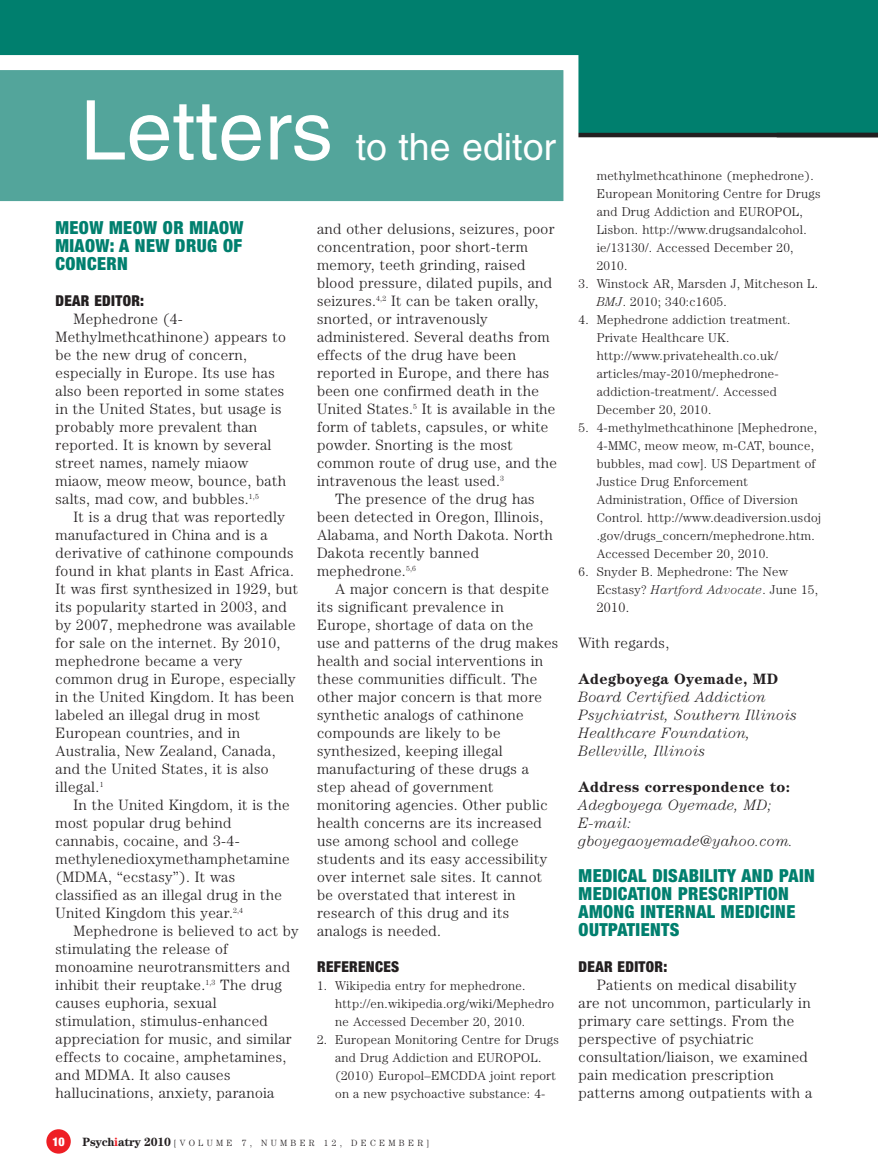
<style>
.page{position:relative;width:878px;height:1175px;background:#fff}
.page>*{position:absolute;margin:0;border:0;box-sizing:border-box;transform-origin:0 0}
.t1{font:37.5px "Helvetica";color:#fff}
.t2{font:900 condensed 18px/18px "Helvetica Neue LT Std";letter-spacing:.02em;color:#007f6e;text-align:justify}
.t3{font:300 15px/18px "Century Std";letter-spacing:.02em;color:#231f20}
.t4{font:italic 300 15px/18px "Century Std";letter-spacing:.02em;color:#231f20}
.t5{font:700 15px "Century Std";letter-spacing:.025em;color:#231f20}
.t6{font:900 condensed 15px "Helvetica Neue LT Std";letter-spacing:.02em;color:#231f20}
.t7{font:300 13.5px "Century Std";color:#231f20}
.t8{font:300 12.75px/18px "Century Std";letter-spacing:.02em;color:#231f20}
.t9{font:900 condensed 12px "Helvetica Neue LT Std";color:#fff}
.t10{font:300 9px "Century Std";letter-spacing:.365em;color:#231f20}
.s1{font-size:82.5px}
.s2{font-weight:700;font-size:12px}
.s3{font-weight:700;font-size:12px;color:#ee1e24}
.s4{font-style:italic}
</style>
<div class="page">
<div style="left:0;top:0;width:878px;height:135px;background:#007f6e"></div>
<div style="left:46px;top:1129px;width:25px;height:24px;background:#ee1e24;border-radius:50%"></div>
<hr style="left:0;top:133px;width:878px;height:4px;background:#231f20">
<svg style="left:0;top:55px;width:578px;height:147px;background:#69b0a8"></svg>
<h1 class="t1" style="left:81px;top:133px;width:477px"><span class="s1">Letters</span> to the editor</h1>
<p class="t2" style="left:56px;top:220px;width:189px">MEOW MEOW OR MIAOW MIAOW: A NEW DRUG OF CONCERN</p>
<p class="t6" style="left:56px;top:295px;width:90px">DEAR EDITOR:</p>
<p class="t3" style="left:56px;top:311px;width:232px;text-indent:18px">Mephedrone (4-<br>Methylmethcathinone) appears to be the new drug of concern, especially in Europe. Its use has also been reported in some states in the United States, but usage is probably more prevalent than reported. It is known by several street names, namely miaow miaow, meow meow, bounce, bath salts, mad cow, and bubbles.<sup>1,5</sup></p>
<p class="t3" style="left:56px;top:509px;width:244px;text-indent:18px">It is a drug that was reportedly manufactured in China and is a derivative of cathinone compounds found in khat plants in East Africa.<br>It was first synthesized in 1929, but its popularity started in 2003, and by 2007, mephedrone was available for sale on the internet. By 2010, mephedrone became a very common drug in Europe, especially in the United Kingdom. It has been labeled an illegal drug in most<br>European countries, and in<br>Australia, New Zealand, Canada, and the United States, it is also illegal.<sup>1</sup></p>
<p class="t3" style="left:56px;top:797px;width:236px;text-indent:18px">In the United Kingdom, it is the most popular drug behind cannabis, cocaine, and 3-4- methylenedioxymethamphetamine (MDMA, “ecstasy”). It was classified as an illegal drug in the<br>United Kingdom this year.<sup>2,4</sup></p>
<p class="t3" style="left:55px;top:923px;width:245px;text-indent:18px">Mephedrone is believed to act by stimulating the release of monoamine neurotransmitters and inhibit their reuptake.<sup>1,3</sup> The drug causes euphoria, sexual stimulation, stimulus-enhanced appreciation for music, and similar effects to cocaine, amphetamines, and MDMA. It also causes hallucinations, anxiety, paranoia</p>
<p class="t3" style="left:317px;top:221px;width:241px">and other delusions, seizures, poor concentration, poor short-term memory, teeth grinding, raised blood pressure, dilated pupils, and seizures.<sup>4,2</sup> It can be taken orally, snorted, or intravenously administered. Several deaths from effects of the drug have been reported in Europe, and there has been one confirmed death in the<br>United States.<sup>5</sup> It is available in the form of tablets, capsules, or white powder. Snorting is the most common route of drug use, and the intravenous the least used.<sup>3</sup></p>
<p class="t3" style="left:317px;top:491px;width:237px;text-indent:18px">The presence of the drug has been detected in Oregon, Illinois,<br>Alabama, and North Dakota. North<br>Dakota recently banned mephedrone.<sup>5,6</sup></p>
<p class="t3" style="left:317px;top:581px;width:243px;text-indent:18px">A major concern is that despite its significant prevalence in<br>Europe, shortage of data on the use and patterns of the drug makes health and social interventions in these communities difficult. The other major concern is that more synthetic analogs of cathinone compounds are likely to be synthesized, keeping illegal manufacturing of these drugs a step ahead of government monitoring agencies. Other public health concerns are its increased use among school and college students and its easy accessibility over internet sale sites. It cannot be overstated that interest in research of this drug and its analogs is needed.</p>
<p class="t6" style="left:317px;top:961px;width:84px">REFERENCES</p>
<p class="t8" style="left:335px;top:978px;width:220px;text-indent:-18px">1. Wikipedia entry for mephedrone. http://en.wikipedia.org/wiki/Mephedro ne Accessed December 20, 2010.</p>
<p class="t8" style="left:335px;top:1032px;width:225px;text-indent:-18px">2. European Monitoring Centre for Drugs and Drug Addiction and EUROPOL. (2010) Europol–EMCDDA joint report on a new psychoactive substance: 4-</p>
<p class="t9" style="left:52px;top:1137px;width:14px">10</p>
<p class="t10" style="left:82px;top:1139px;width:348px"><span class="s2">Psych</span><span class="s3">i</span><span class="s2">atry 2010</span>[VOLUME 7, NUMBER 12, DECEMBER]</p>
<p class="t8" style="left:596px;top:168px;width:225px">methylmethcathinone (mephedrone).<br>European Monitoring Centre for Drugs and Drug Addiction and EUROPOL,<br>Lisbon. http://www.drugsandalcohol. ie/13130/. Accessed December 20,<br>2010.</p>
<p class="t8" style="left:596px;top:276px;width:223px;text-indent:-18px">3. Winstock AR, Marsden J, Mitcheson L.<br><span class="s4">BMJ</span>. 2010; 340:c1605.</p>
<p class="t8" style="left:596px;top:312px;width:195px;text-indent:-18px">4. Mephedrone addiction treatment.<br>Private Healthcare UK. http://www.privatehealth.co.uk/ articles/may-2010/mephedrone&shy;addiction-treatment/. Accessed<br>December 20, 2010.</p>
<p class="t8" style="left:596px;top:420px;width:226px;text-indent:-18px">5. 4-methylmethcathinone [Mephedrone, 4-MMC, meow meow, m-CAT, bounce, bubbles, mad cow]. US Department of Justice Drug Enforcement Administration, Office of Diversion Control. http://www.deadiversion.usdoj .gov/drugs_concern/mephedrone.htm.<br>Accessed December 20, 2010.</p>
<p class="t8" style="left:596px;top:564px;width:223px;text-indent:-18px">6. Snyder B. Mephedrone: The New<br>Ecstasy? <span class="s4">Hartford Advocate</span>. June 15,</p>
<p class="t7" style="left:596px;top:603px;width:34px">2010.</p>
<p class="t3" style="left:578px;top:635px;width:92px">With regards,</p>
<p class="t5" style="left:578px;top:674px;width:201px">Adegboyega Oyemade, MD</p>
<p class="t4" style="left:578px;top:689px;width:220px">Board Certified Addiction<br>Psychiatrist, Southern Illinois<br>Healthcare Foundation,<br>Belleville, Illinois</p>
<p class="t5" style="left:578px;top:782px;width:213px">Address correspondence to:</p>
<p class="t4" style="left:578px;top:797px;width:216px">Adegboyega Oyemade, MD;<br>E-mail: gboyegaoyemade@yahoo.com.</p>
<p class="t2" style="left:578px;top:868px;width:237px;text-align:left">MEDICAL DISABILITY AND PAIN<br>MEDICATION PRESCRIPTION<br>AMONG INTERNAL MEDICINE<br>OUTPATIENTS</p>
<p class="t6" style="left:578px;top:961px;width:90px">DEAR EDITOR:</p>
<p class="t3" style="left:578px;top:977px;width:235px;text-indent:18px">Patients on medical disability are not uncommon, particularly in primary care settings. From the perspective of psychiatric consultation/liaison, we examined pain medication prescription patterns among outpatients with a</p>
</div>
